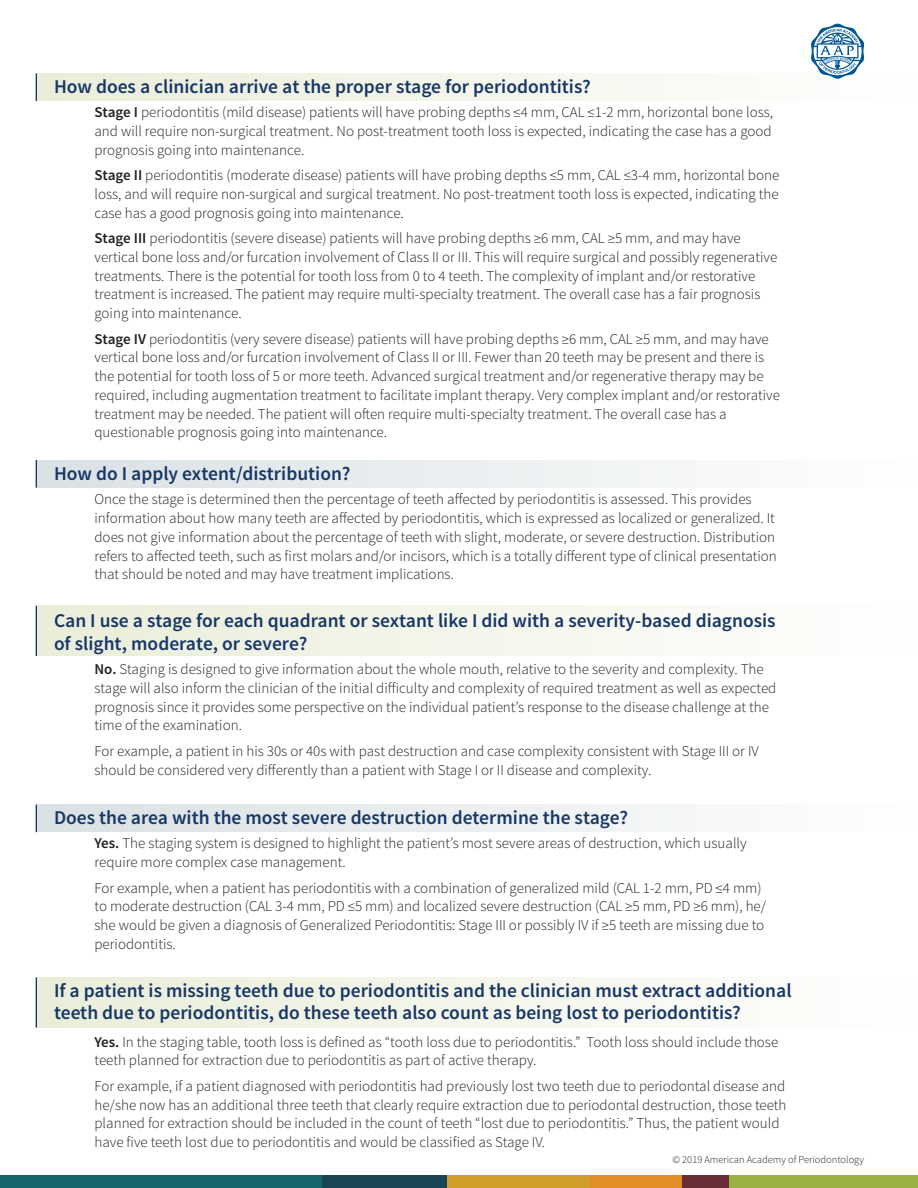
<style>
.page{position:relative;width:918px;height:1188px;background:#fff}
.page>*{position:absolute;margin:0;border:0;box-sizing:border-box;transform-origin:0 0}
.t1{font:600 19.5px/22.5px "Source Sans Pro";color:#183667}
.t2{font:300 15px/18.8px "Source Sans Pro";color:#231f20}
.t3{font:300 10.5px "Source Sans Pro";color:#231f20}
.s1{font-weight:600}
</style>
<div class="page">
<div style="left:37px;top:606px;width:881px;height:50px;background:linear-gradient(to right,#e9eed8,#fefefe)"></div>
<div style="left:37px;top:977px;width:881px;height:51px;background:linear-gradient(to right,#e9eed8,#fefefe)"></div>
<hr style="left:36px;top:606px;width:1px;height:50px;background:#183667">
<hr style="left:36px;top:977px;width:1px;height:51px;background:#183667">
<div style="left:37px;top:73px;width:881px;height:28px;background:linear-gradient(to right,#e9eed8,#fefefe)"></div>
<div style="left:37px;top:460px;width:881px;height:28px;background:linear-gradient(to right,#d9e1e4,#fefefe)"></div>
<div style="left:37px;top:805px;width:881px;height:27px;background:linear-gradient(to right,#d9e1e4,#fefefe)"></div>
<svg style="left:36px;top:73px;width:1px;height:28px"></svg>
<svg style="left:36px;top:460px;width:1px;height:28px"></svg>
<svg style="left:36px;top:805px;width:1px;height:27px"></svg>
<svg style="left:811px;top:24px;width:53px;height:55px"></svg>
<div style="left:0;top:1175px;width:322px;height:13px;background:#15656d"></div>
<div style="left:322px;top:1175px;width:126px;height:13px;background:#1a4554"></div>
<div style="left:448px;top:1175px;width:142px;height:13px;background:#d19f29"></div>
<div style="left:729px;top:1175px;width:189px;height:13px;background:#99b043"></div>
<div style="left:682px;top:1175px;width:47px;height:13px;background:#672e36"></div>
<div style="left:590px;top:1175px;width:92px;height:13px;background:#e48d26"></div>
<h1 class="t1" style="left:54px;top:76px;width:538px">How does a clinician arrive at the proper stage for periodontitis?</h1>
<p class="t2" style="left:94px;top:103px;width:680px;text-align:justify"><span class="s1">Stage I</span> periodontitis (mild disease) patients will have probing depths ≤4 mm, CAL ≤1-2 mm, horizontal bone loss, and will require non-surgical treatment. No post-treatment tooth loss is expected, indicating the case has a good prognosis going into maintenance.</p>
<p class="t2" style="left:94px;top:166px;width:686px;text-align:justify"><span class="s1">Stage II</span> periodontitis (moderate disease) patients will have probing depths ≤5 mm, CAL ≤3-4 mm, horizontal bone loss, and will require non-surgical and surgical treatment. No post-treatment tooth loss is expected, indicating the case has a good prognosis going into maintenance.</p>
<p class="t2" style="left:94px;top:229px;width:684px"><span class="s1">Stage III</span> periodontitis (severe disease) patients will have probing depths ≥6 mm, CAL ≥5 mm, and may have vertical bone loss and/or furcation involvement of Class II or III. This will require surgical and possibly regenerative treatments. There is the potential for tooth loss from 0 to 4 teeth. The complexity of implant and/or restorative treatment is increased. The patient may require multi-specialty treatment. The overall case has a fair prognosis going into maintenance.</p>
<p class="t2" style="left:94px;top:329px;width:687px"><span class="s1">Stage IV</span> periodontitis (very severe disease) patients will have probing depths ≥6 mm, CAL ≥5 mm, and may have vertical bone loss and/or furcation involvement of Class II or III. Fewer than 20 teeth may be present and there is the potential for tooth loss of 5 or more teeth. Advanced surgical treatment and/or regenerative therapy may be required, including augmentation treatment to facilitate implant therapy. Very complex implant and/or restorative treatment may be needed. The patient will often require multi-specialty treatment. The overall case has a questionable prognosis going into maintenance.</p>
<h1 class="t1" style="left:54px;top:463px;width:298px">How do I apply extent/distribution?</h1>
<p class="t2" style="left:94px;top:490px;width:684px">Once the stage is determined then the percentage of teeth affected by periodontitis is assessed. This provides information about how many teeth are affected by periodontitis, which is expressed as localized or generalized. It does not give information about the percentage of teeth with slight, moderate, or severe destruction. Distribution refers to affected teeth, such as first molars and/or incisors, which is a totally different type of clinical presentation that should be noted and may have treatment implications.</p>
<h1 class="t1" style="left:54px;top:610px;width:723px">Can I use a stage for each quadrant or sextant like I did with a severity-based diagnosis of slight, moderate, or severe?</h1>
<p class="t2" style="left:94px;top:660px;width:683px"><span class="s1">No.</span> Staging is designed to give information about the whole mouth, relative to the severity and complexity. The stage will also inform the clinician of the initial difficulty and complexity of required treatment as well as expected prognosis since it provides some perspective on the individual patient’s response to the disease challenge at the time of the examination.</p>
<p class="t2" style="left:94px;top:742px;width:666px">For example, a patient in his 30s or 40s with past destruction and case complexity consistent with Stage III or IV should be considered very differently than a patient with Stage I or II disease and complexity.</p>
<h1 class="t1" style="left:54px;top:807px;width:576px">Does the area with the most severe destruction determine the stage?</h1>
<p class="t2" style="left:94px;top:834px;width:654px"><span class="s1">Yes.</span> The staging system is designed to highlight the patient’s most severe areas of destruction, which usually require more complex case management.</p>
<p class="t2" style="left:94px;top:878px;width:673px">For example, when a patient has periodontitis with a combination of generalized mild (CAL 1-2 mm, PD ≤4 mm) to moderate destruction (CAL 3-4 mm, PD ≤5 mm) and localized severe destruction (CAL ≥5 mm, PD ≥6 mm), he/ she would be given a diagnosis of Generalized Periodontitis: Stage III or possibly IV if ≥5 teeth are missing due to periodontitis.</p>
<h1 class="t1" style="left:54px;top:980px;width:739px">If a patient is missing teeth due to periodontitis and the clinician must extract additional teeth due to periodontitis, do these teeth also count as being lost to periodontitis?</h1>
<p class="t2" style="left:94px;top:1032px;width:685px"><span class="s1">Yes.</span> In the staging table, tooth loss is defined as “tooth loss due to periodontitis.” Tooth loss should include those teeth planned for extraction due to periodontitis as part of active therapy.</p>
<p class="t2" style="left:94px;top:1077px;width:694px">For example, if a patient diagnosed with periodontitis had previously lost two teeth due to periodontal disease and he/she now has an additional three teeth that clearly require extraction due to periodontal destruction, those teeth planned for extraction should be included in the count of teeth “lost due to periodontitis.” Thus, the patient would have five teeth lost due to periodontitis and would be classified as Stage IV.</p>
<p class="t3" style="left:672px;top:1154px;width:193px">© 2019 American Academy of Periodontology</p>
</div>
